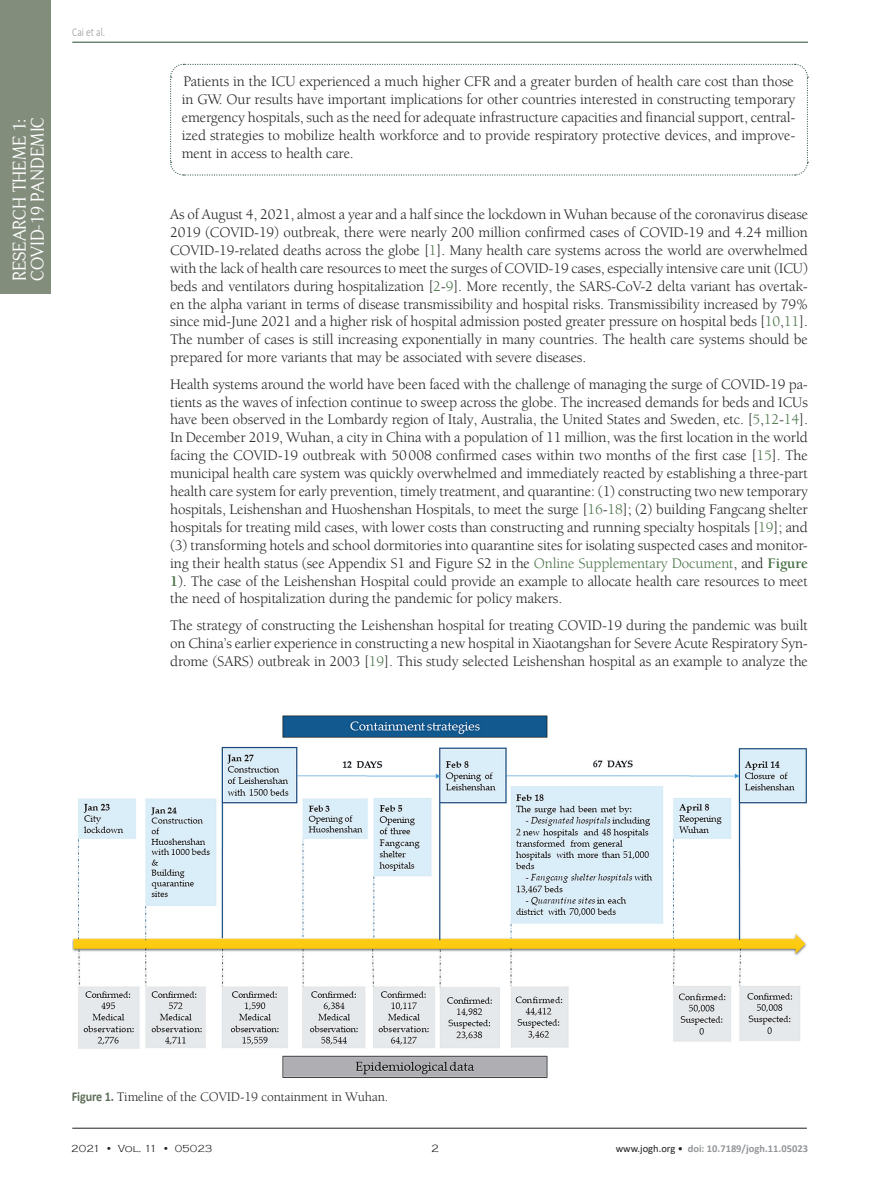
<style>
.page{position:relative;width:893px;height:1191px;background:#fff}
.page>*{position:absolute;margin:0;border:0;box-sizing:border-box;transform-origin:0 0}
.t1{font:18px/14.2px "Centabel";color:#fff}
.Tekst_Osnovni{font:15px/17.9px "Berkeley Std";letter-spacing:-.01em;color:#231f20;text-align:justify}
.potpisi_slike{font:13.5px "Berkeley Std";letter-spacing:-.01em;color:#231f20}
.t2{font:300 12px "Calibri";color:#939598;scale:.8 1}
.t3{font:300 10.95px "Copperplate Gothic";color:#231f20}
.t4{font:700 10.5px "Calibri";color:#939598}
.t5{font:300 10.5px "Copperplate Gothic";color:#231f20}
.s1{color:#477045}
.s2{font-weight:700;color:#477045}
.s3{font-family:"Calibri";font-weight:700;color:#5f6f5b}
.s4{font-weight:400;color:#231f20}
</style>
<div class="page">
<hr style="left:72px;top:1128px;width:735px;height:1px;background:#231f20">
<hr style="left:72px;top:42px;width:736px;height:1px;background:#244d32">
<div style="left:0;top:0;width:51px;height:293px;background:#838d7c"></div>
<img style="left:72px;top:715px;width:735px;height:363px">
<svg style="left:170px;top:63px;width:638px;height:113px"></svg>
<p class="t2" style="left:72px;top:25px;width:43px">Cai et al.</p>
<p class="t1" style="left:16px;top:281px;width:166px;rotate:-90deg">VIEWPOINTS<br>COVID-19 PANDEMIC</p>
<p class="t1" style="left:12px;top:281px;width:164px;rotate:-90deg">RESEARCH THEME 1:</p>
<p class="Tekst_Osnovni" style="left:182px;top:73px;width:615px">Patients in the ICU experienced a much higher CFR and a greater burden of health care cost than those in GW. Our results have important implications for other countries interested in constructing temporary emergency hospitals, such as the need for adequate infrastructure capacities and financial support, central&shy;ized strategies to mobilize health workforce and to provide respiratory protective devices, and improve&shy;ment in access to health care.</p>
<p class="Tekst_Osnovni" style="left:170px;top:206px;width:640px">As of August 4, 2021, almost a year and a half since the lockdown in Wuhan because of the coronavirus disease 2019 (COVID-19) outbreak, there were nearly 200 million confirmed cases of COVID-19 and 4.24 million COVID-19-related deaths across the globe [<span class="s1">1</span>]. Many health care systems across the world are overwhelmed with the lack of health care resources to meet the surges of COVID-19 cases, especially intensive care unit (ICU) beds and ventilators during hospitalization [<span class="s1">2</span>-<span class="s1">9</span>]. More recently, the SARS-CoV-2 delta variant has overtak&shy;en the alpha variant in terms of disease transmissibility and hospital risks. Transmissibility increased by 79% since mid-June 2021 and a higher risk of hospital admission posted greater pressure on hospital beds [<span class="s1">10</span>,<span class="s1">11</span>].<br>The number of cases is still increasing exponentially in many countries. The health care systems should be prepared for more variants that may be associated with severe diseases.</p>
<p class="Tekst_Osnovni" style="left:170px;top:375px;width:639px">Health systems around the world have been faced with the challenge of managing the surge of COVID-19 pa&shy;tients as the waves of infection continue to sweep across the globe. The increased demands for beds and ICUs have been observed in the Lombardy region of Italy, Australia, the United States and Sweden, etc. [<span class="s1">5</span>,<span class="s1">12</span>-<span class="s1">14</span>].<br>In December 2019, Wuhan, a city in China with a population of 11 million, was the first location in the world facing the COVID-19 outbreak with 50008 confirmed cases within two months of the first case [<span class="s1">15</span>]. The municipal health care system was quickly overwhelmed and immediately reacted by establishing a three-part health care system for early prevention, timely treatment, and quarantine: (1) constructing two new temporary hospitals, Leishenshan and Huoshenshan Hospitals, to meet the surge [<span class="s1">16</span>-<span class="s1">18</span>]; (2) building Fangcang shelter hospitals for treating mild cases, with lower costs than constructing and running specialty hospitals [<span class="s1">19</span>]; and (3) transforming hotels and school dormitories into quarantine sites for isolating suspected cases and monitor&shy;ing their health status (see Appendix S1 and Figure S2 in the <span class="s1">Online Supplementary Document</span>, and <span class="s2">Figure 1</span>). The case of the Leishenshan Hospital could provide an example to allocate health care resources to meet the need of hospitalization during the pandemic for policy makers.</p>
<p class="Tekst_Osnovni" style="left:170px;top:616px;width:639px">The strategy of constructing the Leishenshan hospital for treating COVID-19 during the pandemic was built on China’s earlier experience in constructing a new hospital in Xiaotangshan for Severe Acute Respiratory Syn&shy;drome (SARS) outbreak in 2003 [<span class="s1">19</span>]. This study selected Leishenshan hospital as an example to analyze the</p>
<p class="potpisi_slike" style="left:72px;top:1089px;width:318px"><span class="s3">Figure 1.</span> Timeline of the COVID-19 containment in Wuhan.</p>
<p class="t5" style="left:71px;top:1142px;width:143px">2021 • Vol. 11 • 05023</p>
<p class="t3" style="left:431px;top:1142px;width:9px">2</p>
<p class="t4" style="left:616px;top:1141px;width:194px"><span class="s4">www.jogh.org •</span> doi: 10.7189/jogh.11.05023</p>
</div>
